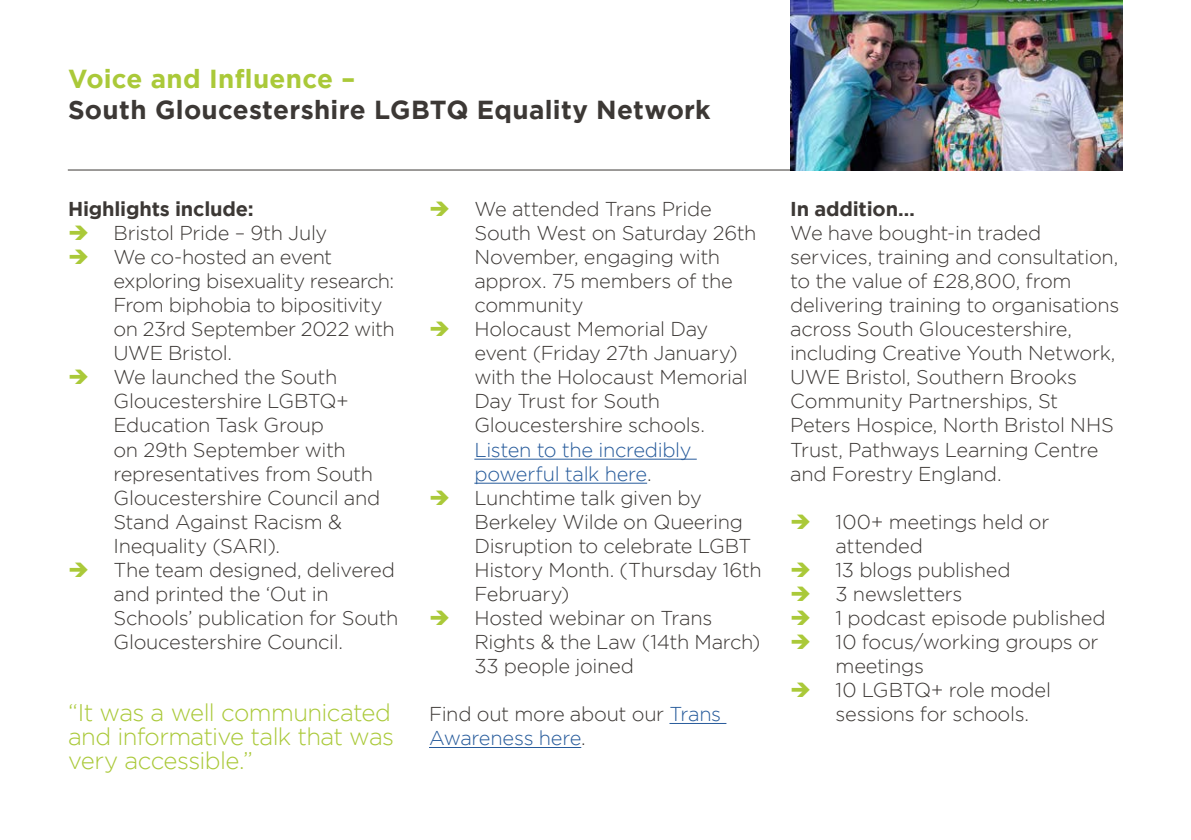
<style>
.page{position:relative;width:1191px;height:840px;background:#fff}
.page>*{position:absolute;margin:0;border:0;box-sizing:border-box;transform-origin:0 0}
.t1{font:700 26px "Gotham";letter-spacing:.01em;color:#3c3835}
.t2{font:700 26px "Gotham";letter-spacing:.01em;color:#aac939}
.h6_quote{font:300 24px/24px "Gotham";letter-spacing:-.03em;color:#aac939}
.t3{font:300 20px/24px "Gotham";letter-spacing:-.015em;color:#3c3835}
.t4{font:700 20px "Gotham";letter-spacing:-.01em;color:#3c3835}
.s1{color:#aac939}
.s2{color:#275b9b}
</style>
<div class="page">
<hr style="left:68px;top:169px;width:1055px;height:1px;background:#3c3835">
<hr style="left:474px;top:458px;width:223px;height:1px;background:#275b9b">
<hr style="left:474px;top:482px;width:173px;height:1px;background:#275b9b">
<hr style="left:669px;top:722px;width:57px;height:1px;background:#275b9b">
<hr style="left:429px;top:746px;width:152px;height:1px;background:#275b9b">
<img style="left:790px;top:0;width:332px;height:170px">
<p class="t2" style="left:68px;top:64px;width:288px">Voice and Influence –</p>
<p class="t1" style="left:68px;top:95px;width:644px">South Gloucestershire LGBTQ Equality Network</p>
<p class="t4" style="left:68px;top:197px;width:187px">Highlights include:</p>
<p class="t3" style="left:68px;top:221px;width:261px"><span class="s1">➔</span> Bristol Pride – 9th July</p>
<p class="t3" style="left:113px;top:245px;width:283px;text-indent:-45px"><span class="s1">➔</span> We co-hosted an event exploring bisexuality research:<br>From biphobia to bipositivity on 23rd September 2022 with<br>UWE Bristol.</p>
<p class="t3" style="left:113px;top:365px;width:268px;text-indent:-45px"><span class="s1">➔</span> We launched the South<br>Gloucestershire LGBTQ+<br>Education Task Group<br>on 29th September with representatives from South<br>Gloucestershire Council and<br>Stand Against Racism &amp;<br>Inequality (SARI).</p>
<p class="t3" style="left:113px;top:557px;width:287px;text-indent:-45px"><span class="s1">➔</span> The team designed, delivered and printed the ‘Out in<br>Schools’ publication for South<br>Gloucestershire Council.</p>
<p class="h6_quote" style="left:68px;top:699px;width:327px">“It was a well communicated and informative talk that was very accessible.”</p>
<p class="t3" style="left:474px;top:197px;width:284px;text-indent:-45px"><span class="s1">➔</span> We attended Trans Pride<br>South West on Saturday 26th<br>November, engaging with approx. 75 members of the community</p>
<p class="t3" style="left:474px;top:317px;width:275px;text-indent:-45px"><span class="s1">➔</span> Holocaust Memorial Day event (Friday 27th January) with the Holocaust Memorial<br>Day Trust for South<br>Gloucestershire schools.<br><span class="s2">Listen to the incredibly powerful talk here</span>.</p>
<p class="t3" style="left:474px;top:485px;width:289px;text-indent:-45px"><span class="s1">➔</span> Lunchtime talk given by<br>Berkeley Wilde on Queering<br>Disruption to celebrate LGBT<br>History Month. (Thursday 16th<br>February)</p>
<p class="t3" style="left:474px;top:605px;width:288px;text-indent:-45px"><span class="s1">➔</span> Hosted webinar on Trans<br>Rights &amp; the Law (14th March)<br>33 people joined</p>
<p class="t3" style="left:429px;top:701px;width:294px">Find out more about our <span class="s2">Trans<br>Awareness here</span>.</p>
<p class="t4" style="left:790px;top:197px;width:126px">In addition…</p>
<p class="t3" style="left:790px;top:221px;width:331px">We have bought-in traded services, training and consultation, to the value of £28,800, from delivering training to organisations across South Gloucestershire, including Creative Youth Network,<br>UWE Bristol, Southern Brooks<br>Community Partnerships, St<br>Peters Hospice, North Bristol NHS<br>Trust, Pathways Learning Centre and Forestry England.</p>
<p class="t3" style="left:835px;top:509px;width:215px;text-indent:-45px"><span class="s1">➔</span> 100+ meetings held or attended</p>
<p class="t3" style="left:790px;top:557px;width:222px"><span class="s1">➔</span> 13 blogs published</p>
<p class="t3" style="left:790px;top:581px;width:174px"><span class="s1">➔</span> 3 newsletters</p>
<p class="t3" style="left:790px;top:605px;width:317px"><span class="s1">➔</span> 1 podcast episode published</p>
<p class="t3" style="left:835px;top:629px;width:264px;text-indent:-45px"><span class="s1">➔</span> 10 focus/working groups or meetings</p>
<p class="t3" style="left:835px;top:677px;width:217px;text-indent:-45px"><span class="s1">➔</span> 10 LGBTQ+ role model sessions for schools.</p>
</div>
